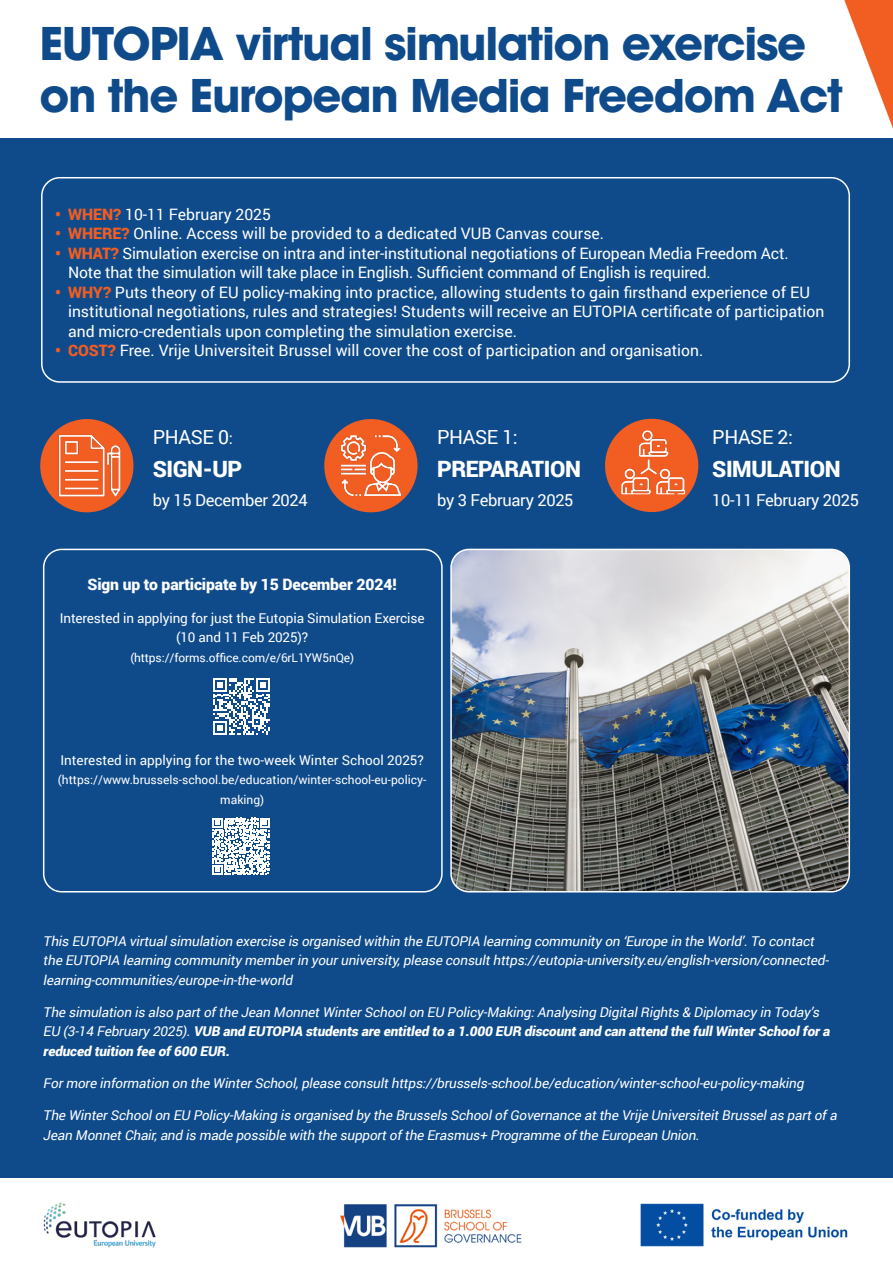
<style>
.page{position:relative;width:893px;height:1263px;background:#fff}
.page>*{position:absolute;margin:0;border:0;box-sizing:border-box;transform-origin:0 0}
.t1{font:700 45px "ITC Avant Garde Pro";letter-spacing:-.03em;color:#0f4b8b}
.t2{font:900 22.5px "Roboto";letter-spacing:-.02em;color:#fff}
.t3{font:19.5px "Roboto";letter-spacing:-.02em;color:#fff}
.t4{font:16.5px "Roboto";letter-spacing:-.02em;color:#fff}
.t5{font:15.75px/19.5px "Roboto";color:#fff}
.t6{font:900 15.75px "Roboto";letter-spacing:-.01em;color:#fff}
.t7{font:italic 13.5px/19.5px "Roboto";color:#fff}
.t8{font:13.5px/19.5px "Roboto";letter-spacing:-.01em;color:#fff;text-align:center}
.t9{font:12px/19.5px "Roboto";color:#fff;text-align:center}
.s1{font-weight:900;color:#f25d21}
.s2{font-size:16.5px}
.s3{font-weight:900}
</style>
<div class="page">
<img style="left:844px;top:0;width:49px;height:129px">
<div style="left:0;top:138px;width:893px;height:1125px;background:#0f4b8b"></div>
<div style="left:0;top:1179px;width:893px;height:84px;background:#fff"></div>
<img style="left:453px;top:549px;width:396px;height:343px">
<div style="left:450px;top:549px;width:400px;height:343px;border:2px solid #fff;border-radius:18px"></div>
<div style="left:41px;top:177px;width:809px;height:206px;border:2px solid #fff;border-radius:18px"></div>
<img style="left:340px;top:1204px;width:182px;height:44px">
<img style="left:640px;top:1203px;width:208px;height:44px">
<div style="left:40px;top:419px;width:93px;height:93px;background:#f25d21;border-radius:50%"></div>
<img style="left:58px;top:434px;width:64px;height:64px">
<div style="left:605px;top:419px;width:93px;height:93px;background:#f25d21;border-radius:50%"></div>
<img style="left:621px;top:430px;width:64px;height:64px">
<div style="left:43px;top:549px;width:400px;height:343px;border:2px solid #fff;border-radius:18px"></div>
<img style="left:43px;top:1202px;width:113px;height:46px">
<div style="left:324px;top:419px;width:94px;height:93px;background:#f25d21;border-radius:50%"></div>
<img style="left:341px;top:436px;width:60px;height:59px">
<svg style="left:213px;top:678px;width:57px;height:56px"></svg>
<svg style="left:213px;top:818px;width:57px;height:57px"></svg>
<p class="t1" style="left:40px;top:13px;width:768px">EUTOPIA virtual simulation exercise</p>
<p class="t1" style="left:40px;top:65px;width:805px">on the European Media Freedom Act</p>
<p class="t5" style="left:55px;top:204px;width:217px"><span class="s1">• WHEN?</span> 10-11 February 2025</p>
<p class="t5" style="left:55px;top:223px;width:550px"><span class="s1">• WHERE?</span> Online. Access will be provided to a dedicated VUB Canvas course.</p>
<p class="t5" style="left:68px;top:243px;width:722px;text-indent:-13px"><span class="s1">• WHAT?</span> Simulation exercise on intra and inter-institutional negotiations of European Media Freedom Act.<br>Note that the simulation will take place in English. Sufficient command of English is required.</p>
<p class="t5" style="left:68px;top:282px;width:758px;text-indent:-13px"><span class="s1">• WHY?</span> Puts theory of EU policy-making into practice, allowing students to gain firsthand experience of EU institutional negotiations, rules and strategies! Students will receive an EUTOPIA certificate of participation and micro-credentials upon completing the simulation exercise.</p>
<p class="t5" style="left:55px;top:340px;width:649px"><span class="s1">• COST?</span> Free. Vrije Universiteit Brussel will cover the cost of participation and organisation.</p>
<p class="t3" style="left:153px;top:424px;width:82px">PHASE 0<span class="s2">:</span></p>
<p class="t2" style="left:153px;top:453px;width:91px">SIGN-UP</p>
<p class="t4" style="left:153px;top:488px;width:156px">by 15 December 2024</p>
<p class="t3" style="left:437px;top:424px;width:82px">PHASE 1:</p>
<p class="t2" style="left:437px;top:453px;width:145px">PREPARATION</p>
<p class="t4" style="left:437px;top:488px;width:138px">by 3 February 2025</p>
<p class="t6" style="left:88px;top:574px;width:311px">Sign up to participate by 15 December 2024!</p>
<p class="t8" style="left:60px;top:608px;width:366px">Interested in applying for just the Eutopia Simulation Exercise (10 and 11 Feb 2025)?</p>
<p class="t9" style="left:130px;top:647px;width:225px">(https://forms.office.com/e/6rL1YW5nQe)</p>
<p class="t8" style="left:60px;top:749px;width:365px">Interested in applying for the two-week Winter School 2025?</p>
<p class="t9" style="left:58px;top:769px;width:370px">(https://www.brussels-school.be/education/winter-school-eu-policy&shy;making)</p>
<p class="t3" style="left:712px;top:424px;width:82px">PHASE 2:</p>
<p class="t2" style="left:712px;top:453px;width:130px">SIMULATION</p>
<p class="t4" style="left:712px;top:488px;width:148px">10-11 February 2025</p>
<p class="t7" style="left:43px;top:930px;width:790px">This EUTOPIA virtualsimulation exercise is organised within the EUTOPIA learning community on ‘Europe in the World’.To contact the EUTOPIA learning community memberin youruniversity,please consulthttps://eutopia-university.eu/english-version/connected&shy;learning-communities/europe-in-the-world</p>
<p class="t7" style="left:43px;top:1002px;width:791px">The simulation is also partofthe Jean MonnetWinterSchoolon EU Policy-Making:Analysing DigitalRights &amp; Diplomacy in Today’s<br>EU (3-14 February 2025).<span class="s3">VUB and EUTOPIA students are entitled to a 1.000 EUR discountand can attend the fullWinterSchoolfora reduced tuition fee of600 EUR.</span></p>
<p class="t7" style="left:43px;top:1073px;width:765px">Formore information on the WinterSchool,please consulthttps://brussels-school.be/education/winter-school-eu-policy-making</p>
<p class="t7" style="left:43px;top:1105px;width:798px">The WinterSchoolon EU Policy-Making is organised by the Brussels SchoolofGovernance atthe Vrije UniversiteitBrusselas partofa<br>Jean MonnetChair,and is made possible with the supportofthe Erasmus+ Programme ofthe European Union.</p>
</div>
